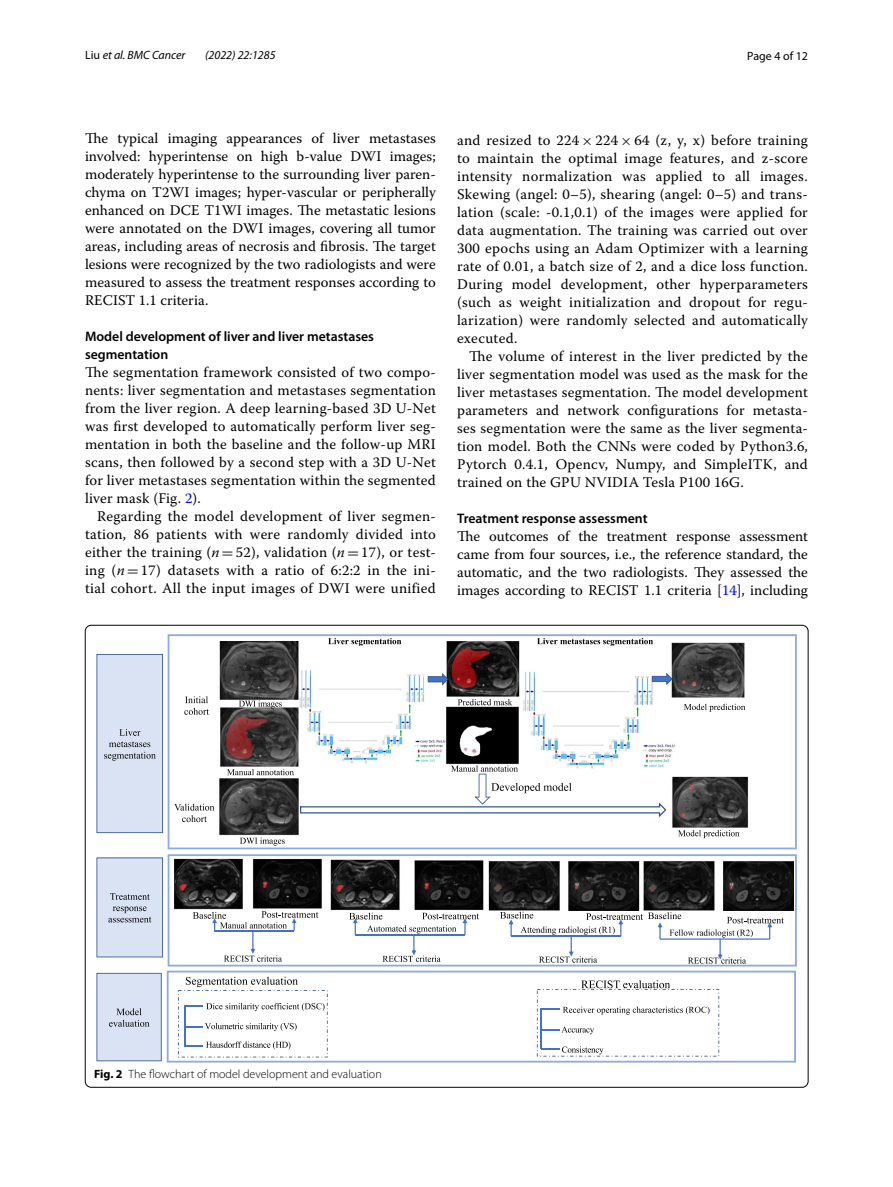
<style>
.page{position:relative;width:893px;height:1187px;background:#fff}
.page>*{position:absolute;margin:0;border:0;box-sizing:border-box;transform-origin:0 0}
.t1{font:14.7px/18px "Warnock Pro";letter-spacing:.015em;color:#000;text-align:justify}
.t2{font:600 13.8px/18px "Myriad Pro";color:#000}
.t3{font:300 12px "Myriad Pro";color:#000}
.t4{font:italic 12px "Myriad Pro";color:#000}
.t5{font:12px "Myriad Pro";color:#000}
.s1{font-style:normal}
.s2{color:#00f}
.s3{font-style:italic}
.s4{font-family:"MTSY"}
.s5{font-weight:700}
</style>
<div class="page">
<svg style="left:168px;top:634px;width:629px;height:215px"></svg>
<svg style="left:96px;top:654px;width:67px;height:179px;background:#d1daeb"></svg>
<svg style="left:96px;top:857px;width:67px;height:100px;background:#cdd7e8"></svg>
<svg style="left:168px;top:854px;width:629px;height:112px"></svg>
<svg style="left:96px;top:972px;width:66px;height:89px;background:#cfd9ea"></svg>
<svg style="left:167px;top:970px;width:629px;height:92px"></svg>
<svg style="left:178px;top:976px;width:150px;height:81px"></svg>
<svg style="left:537px;top:980px;width:182px;height:76px"></svg>
<svg style="left:193px;top:911px;width:125px;height:50px"></svg>
<svg style="left:349px;top:912px;width:130px;height:49px"></svg>
<svg style="left:500px;top:911px;width:284px;height:52px"></svg>
<svg style="left:494px;top:887px;width:7px;height:3px"></svg>
<svg style="left:575px;top:882px;width:3px;height:7px"></svg>
<svg style="left:648px;top:887px;width:7px;height:3px"></svg>
<svg style="left:730px;top:882px;width:2px;height:7px"></svg>
<p class="t4" style="left:85px;top:48px;width:102px"><span class="s1">Liu</span> et al. BMC Cancer</p>
<p class="t4" style="left:205px;top:48px;width:72px">(2022) 22:1285</p>
<p class="t5" style="left:747px;top:48px;width:62px">Page 4 of 12</p>
<p class="t1" style="left:85px;top:128px;width:352px">The typical imaging appearances of liver metastases involved: hyperintense on high b-value DWI images; moderately hyperintense to the surrounding liver paren&shy;chyma on T2WI images; hyper-vascular or peripherally enhanced on DCE T1WI images. The metastatic lesions were annotated on the DWI images, covering all tumor areas, including areas of necrosis and fibrosis. The target lesions were recognized by the two radiologists and were measured to assess the treatment responses according to RECIST 1.1 criteria.</p>
<p class="t2" style="left:85px;top:327px;width:290px">Model development of liver and liver metastases segmentation</p>
<p class="t1" style="left:85px;top:362px;width:352px">The segmentation framework consisted of two compo&shy;nents: liver segmentation and metastases segmentation from the liver region. A deep learning-based 3D U-Net was first developed to automatically perform liver seg&shy;mentation in both the baseline and the follow-up MRI scans, then followed by a second step with a 3D U-Net for liver metastases segmentation within the segmented liver mask (Fig. <span class="s2">2</span>).</p>
<p class="t1" style="left:85px;top:506px;width:352px;text-indent:12px">Regarding the model development of liver segmen&shy;tation, 86 patients with were randomly divided into either the training (<span class="s3">n</span> <span class="s4">=</span> 52), validation (<span class="s3">n</span> <span class="s4">=</span> 17), or test&shy;ing (<span class="s3">n</span> <span class="s4">=</span> 17) datasets with a ratio of 6:2:2 in the ini&shy;tial cohort. All the input images of DWI were unified</p>
<p class="t1" style="left:457px;top:131px;width:352px">and resized to 224 <span class="s4">×</span> 224 <span class="s4">×</span> 64 (z, y, x) before training to maintain the optimal image features, and z-score intensity normalization was applied to all images.<br>Skewing (angel: 0–5), shearing (angel: 0–5) and trans&shy;lation (scale: -0.1,0.1) of the images were applied for data augmentation. The training was carried out over 300 epochs using an Adam Optimizer with a learning rate of 0.01, a batch size of 2, and a dice loss function.<br>During model development, other hyperparameters (such as weight initialization and dropout for regu&shy;larization) were randomly selected and automatically executed.</p>
<p class="t1" style="left:457px;top:346px;width:352px;text-indent:12px">The volume of interest in the liver predicted by the liver segmentation model was used as the mask for the liver metastases segmentation. The model development parameters and network configurations for metasta&shy;ses segmentation were the same as the liver segmenta&shy;tion model. Both the CNNs were coded by Python3.6, Pytorch 0.4.1, Opencv, Numpy, and SimpleITK, and trained on the GPU NVIDIA Tesla P100 16G.</p>
<p class="t2" style="left:457px;top:509px;width:192px">Treatment response assessment</p>
<p class="t1" style="left:457px;top:527px;width:352px">The outcomes of the treatment response assessment came from four sources, i.e., the reference standard, the automatic, and the two radiologists. They assessed the images according to RECIST 1.1 criteria [<span class="s2">14</span>], including</p>
<p class="t3" style="left:94px;top:1067px;width:289px"><span class="s5">Fig. 2</span> The flowchart of model development and evaluation</p>
</div>
